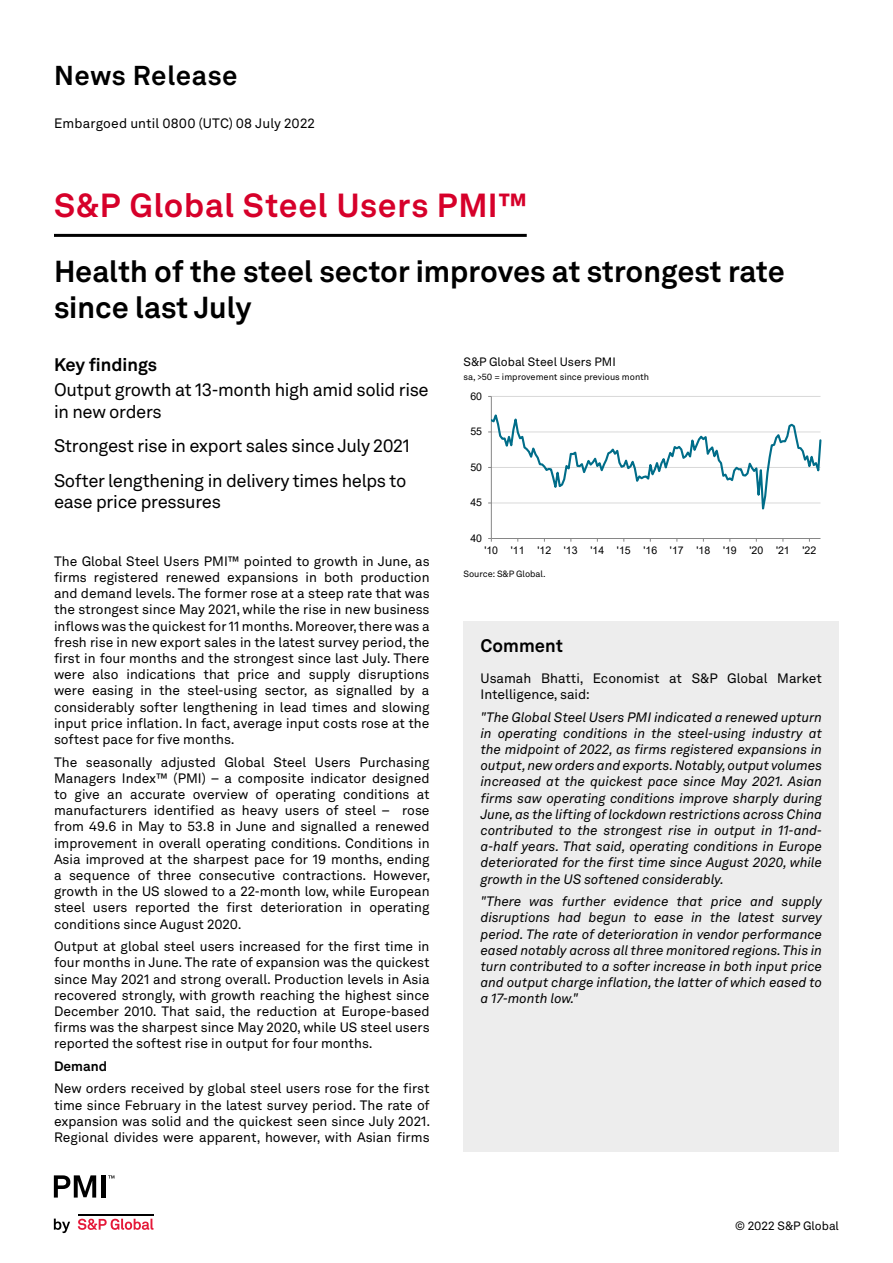
<style>
.page{position:relative;width:893px;height:1263px;background:#fff}
.page>*{position:absolute;margin:0;border:0;box-sizing:border-box;transform-origin:0 0}
.t1{font:700 33px "Akkurat LL";letter-spacing:.02em;color:#d6002a}
.t2{font:700 30px/36px "Akkurat LL";color:#000}
.t3{font:700 27px "Akkurat LL";letter-spacing:.025em;color:#000}
.t4{font:18px/21.6px "Akkurat LL";letter-spacing:-.02em;color:#000}
.t5{font:700 18px "Akkurat LL";color:#000}
.t6{font:13.5px/16.2px "Akkurat LL";color:#000;text-align:justify}
.t7{font:italic 13.5px/16.2px "Akkurat LL";color:#000;text-align:justify}
.t8{font:700 13.5px "Akkurat LL";color:#000}
.t9{font:12px "Akkurat LL";color:#000}
.t10{font:10.5px "Arial";color:#000}
.t11{font:9px "Akkurat LL";color:#000}
</style>
<div class="page">
<hr style="left:491px;top:396px;width:329px;height:1px;background:#d9d9d9">
<hr style="left:491px;top:396px;width:1px;height:142px;background:#868686">
<hr style="left:491px;top:538px;width:329px;height:1px;background:#868686">
<svg style="left:488px;top:408px;width:333px;height:119px"></svg>
<hr style="left:54px;top:234px;width:473px;height:3px;background:#000">
<div style="left:464px;top:621px;width:375px;height:51px;background:#ededed"></div>
<div style="left:463px;top:672px;width:376px;height:480px;background:#ededed"></div>
<svg style="left:54px;top:1218px;width:16px;height:15px"></svg>
<svg style="left:78px;top:1218px;width:75px;height:12px"></svg>
<hr style="left:78px;top:1213px;width:75px;height:2px;background:#000">
<svg style="left:54px;top:1175px;width:42px;height:22px"></svg>
<div style="left:101px;top:1175px;width:5px;height:22px;background:#000"></div>
<svg style="left:108px;top:1175px;width:6px;height:3px"></svg>
<h3 class="t3" style="left:54px;top:55px;width:185px">News Release</h3>
<p class="t6" style="left:54px;top:114px;width:262px">Embargoed until 0800 (UTC) 08 July 2022</p>
<h1 class="t1" style="left:54px;top:180px;width:475px">S&amp;P Global Steel Users PMI™</h1>
<h2 class="t2" style="left:54px;top:252px;width:732px">Health of the steel sector improves at strongest rate since last July</h2>
<h3 class="t5" style="left:54px;top:351px;width:105px">Key findings</h3>
<p class="t9" style="left:463px;top:353px;width:154px">S&amp;P Global Steel Users PMI</p>
<p class="t11" style="left:463px;top:370px;width:187px">sa, &gt;50 = improvement since previous month</p>
<h3 class="t4" style="left:54px;top:378px;width:376px">Output growth at 13-month high amid solid rise in new orders</h3>
<h3 class="t4" style="left:54px;top:428px;width:357px;line-height:34.3px">Strongest rise in export sales since July 2021<br>Softer lengthening in delivery times helps to</h3>
<h3 class="t4" style="left:54px;top:490px;width:168px">ease price pressures</h3>
<p class="t10" style="left:470px;top:389px;width:13px">60</p>
<p class="t10" style="left:470px;top:424px;width:13px">55</p>
<p class="t10" style="left:470px;top:460px;width:13px">50</p>
<p class="t10" style="left:470px;top:495px;width:13px">45</p>
<p class="t6" style="left:54px;top:552px;width:377px">The Global Steel Users PMI™ pointed to growth in June, as firms registered renewed expansions in both production and demand levels. The former rose at a steep rate that was the strongest since May 2021, while the rise in new business inflows was the quickest for 11 months. Moreover, there was a fresh rise in new export sales in the latest survey period, the first in four months and the strongest since last July. There were also indications that price and supply disruptions were easing in the steel-using sector, as signalled by a considerably softer lengthening in lead times and slowing input price inflation. In fact, average input costs rose at the softest pace for five months.</p>
<p class="t6" style="left:54px;top:753px;width:378px">The seasonally adjusted Global Steel Users Purchasing Managers Index™ (PMI) – a composite indicator designed to give an accurate overview of operating conditions at manufacturers identified as heavy users of steel – rose from 49.6 in May to 53.8 in June and signalled a renewed improvement in overall operating conditions. Conditions in Asia improved at the sharpest pace for 19 months, ending a sequence of three consecutive contractions. However, growth in the US slowed to a 22-month low, while European steel users reported the first deterioration in operating conditions since August 2020.</p>
<p class="t6" style="left:54px;top:938px;width:377px">Output at global steel users increased for the first time in four months in June. The rate of expansion was the quickest since May 2021 and strong overall. Production levels in Asia recovered strongly, with growth reaching the highest since December 2010. That said, the reduction at Europe-based firms was the sharpest since May 2020, while US steel users reported the softest rise in output for four months.</p>
<p class="t8" style="left:54px;top:1056px;width:55px">Demand</p>
<p class="t6" style="left:54px;top:1080px;width:378px">New orders received by global steel users rose for the first time since February in the latest survey period. The rate of expansion was solid and the quickest seen since July 2021.<br>Regional divides were apparent, however, with Asian firms</p>
<p class="t10" style="left:470px;top:531px;width:13px">40</p>
<p class="t10" style="left:484px;top:543px;width:333px">'10 '11 '12 '13 '14 '15 '16 '17 '18 '19 '20 '21 '22</p>
<p class="t11" style="left:463px;top:567px;width:84px">Source: S&amp;P Global.</p>
<h3 class="t5" style="left:481px;top:632px;width:84px">Comment</h3>
<p class="t6" style="left:480px;top:669px;width:343px">Usamah Bhatti, Economist at S&amp;P Global Market<br>Intelligence, said:</p>
<p class="t7" style="left:480px;top:708px;width:343px">"The Global Steel Users PMI indicated a renewed upturn in operating conditions in the steel-using industry at the midpoint of 2022, as firms registered expansions in output, new orders and exports. Notably, output volumes increased at the quickest pace since May 2021. Asian firms saw operating conditions improve sharply during June, as the lifting of lockdown restrictions across China contributed to the strongest rise in output in 11-and&shy;a-half years. That said, operating conditions in Europe deteriorated for the first time since August 2020, while growth in the US softened considerably.</p>
<p class="t7" style="left:480px;top:893px;width:343px">"There was further evidence that price and supply disruptions had begun to ease in the latest survey period. The rate of deterioration in vendor performance eased notably across all three monitored regions. This in turn contributed to a softer increase in both input price and output charge inflation, the latter of which eased to a 17-month low."</p>
<p class="t9" style="left:735px;top:1216px;width:105px">© 2022 S&amp;P Global</p>
</div>
